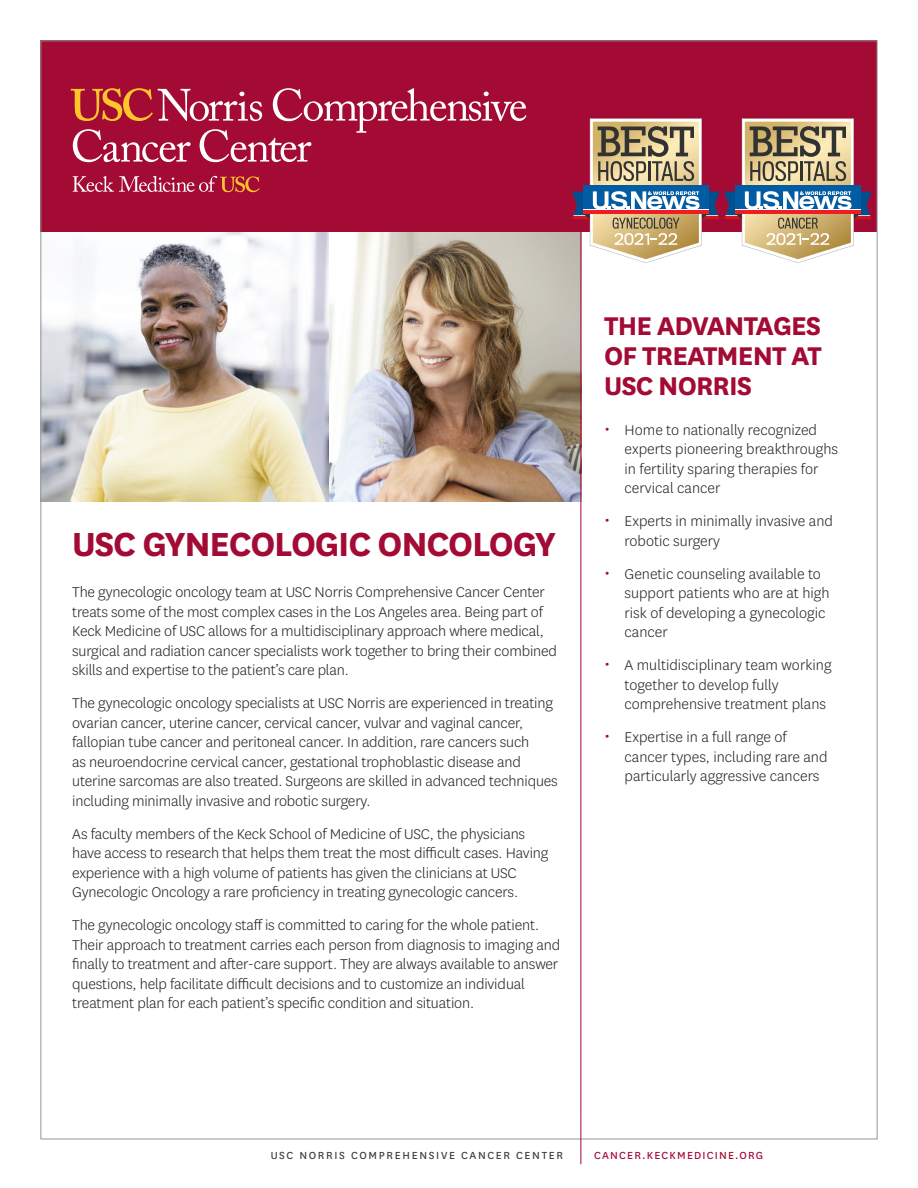
<style>
.page{position:relative;width:918px;height:1188px;background:#fff}
.page>*{position:absolute;margin:0;border:0;box-sizing:border-box;transform-origin:0 0}
.t1{font:700 39px "National";letter-spacing:-.03em;color:#a30a34}
.main_body_copy{font:700 30px/30px "National";letter-spacing:-.03em;color:#a30a34;text-align:justify}
.t2{font:300 16.5px/19.5px "National";letter-spacing:-.01em;color:#231f20}
.t3{font:12px "National";letter-spacing:.14em;color:#3e3e3f}
.t4{font:12px "National";letter-spacing:.1em;color:#a30a34}
.s1{font-weight:400;font-size:19.5px;color:#a30a34}
</style>
<div class="page">
<img style="left:41px;top:232px;width:288px;height:269px">
<img style="left:329px;top:232px;width:251px;height:269px">
<hr style="left:580px;top:171px;width:1px;height:943px;background:#a30a34">
<div style="left:40px;top:40px;width:838px;height:192px;background:#a30a34"></div>
<hr style="left:40px;top:1139px;width:838px;height:1px;background:#939598">
<hr style="left:40px;top:40px;width:1px;height:1099px;background:#939598">
<hr style="left:877px;top:40px;width:1px;height:1099px;background:#939598">
<hr style="left:40px;top:40px;width:838px;height:1px;background:#939598">
<hr style="left:580px;top:1114px;width:1px;height:50px;background:#a30a34">
<svg style="left:572px;top:118px;width:299px;height:145px"></svg>
<hr style="left:583px;top:209px;width:126px;height:1px;background:#fff">
<hr style="left:583px;top:210px;width:126px;height:3px;background:#ee1d23">
<svg style="left:71px;top:88px;width:455px;height:74px"></svg>
<svg style="left:73px;top:176px;width:187px;height:16px"></svg>
<p class="t1" style="left:72px;top:516px;width:485px">USC GYNECOLOGIC ONCOLOGY</p>
<p class="t2" style="left:72px;top:582px;width:486px">The gynecologic oncology team at USC Norris Comprehensive Cancer Center treats some of the most complex cases in the Los Angeles area. Being part of Keck Medicine of USC allows for a multidisciplinary approach where medical, surgical and radiation cancer specialists work together to bring their combined skills and expertise to the patient’s care plan.</p>
<p class="t2" style="left:72px;top:693px;width:487px">The gynecologic oncology specialists at USC Norris are experienced in treating ovarian cancer, uterine cancer, cervical cancer, vulvar and vaginal cancer, fallopian tube cancer and peritoneal cancer. In addition, rare cancers such<br>as neuroendocrine cervical cancer, gestational trophoblastic disease and uterine sarcomas are also treated. Surgeons are skilled in advanced techniques including minimally invasive and robotic surgery.</p>
<p class="t2" style="left:72px;top:823px;width:478px">As faculty members of the Keck School of Medicine of USC, the physicians have access to research that helps them treat the most difficult cases. Having experience with a high volume of patients has given the clinicians at USC Gynecologic Oncology a rare proficiency in treating gynecologic cancers.</p>
<p class="t2" style="left:72px;top:915px;width:490px">The gynecologic oncology staff is committed to caring for the whole patient.<br>Their approach to treatment carries each person from diagnosis to imaging and finally to treatment and after-care support. They are always available to answer questions, help facilitate difficult decisions and to customize an individual treatment plan for each patient’s specific condition and situation.</p>
<p class="main_body_copy" style="left:604px;top:309px;width:219px">THE ADVANTAGES OF TREATMENT AT USC NORRIS</p>
<p class="t2" style="left:625px;top:419px;width:215px;text-indent:-20px"><span class="s1">•</span> Home to nationally recognized experts pioneering breakthroughs in fertility sparing therapies for cervical cancer</p>
<p class="t2" style="left:625px;top:511px;width:210px;text-indent:-20px"><span class="s1">•</span> Experts in minimally invasive and robotic surgery</p>
<p class="t2" style="left:625px;top:563px;width:207px;text-indent:-20px"><span class="s1">•</span> Genetic counseling available to support patients who are at high risk of developing a gynecologic cancer</p>
<p class="t2" style="left:625px;top:655px;width:209px;text-indent:-20px"><span class="s1">•</span> A multidisciplinary team working together to develop fully comprehensive treatment plans</p>
<p class="t2" style="left:625px;top:727px;width:204px;text-indent:-20px"><span class="s1">•</span> Expertise in a full range of cancer types, including rare and particularly aggressive cancers</p>
<p class="t3" style="left:271px;top:1147px;width:294px">USC NORRIS COMPREHENSIVE CANCER CENTER</p>
<p class="t4" style="left:594px;top:1147px;width:170px">CANCER.KECKMEDICINE.ORG</p>
</div>
